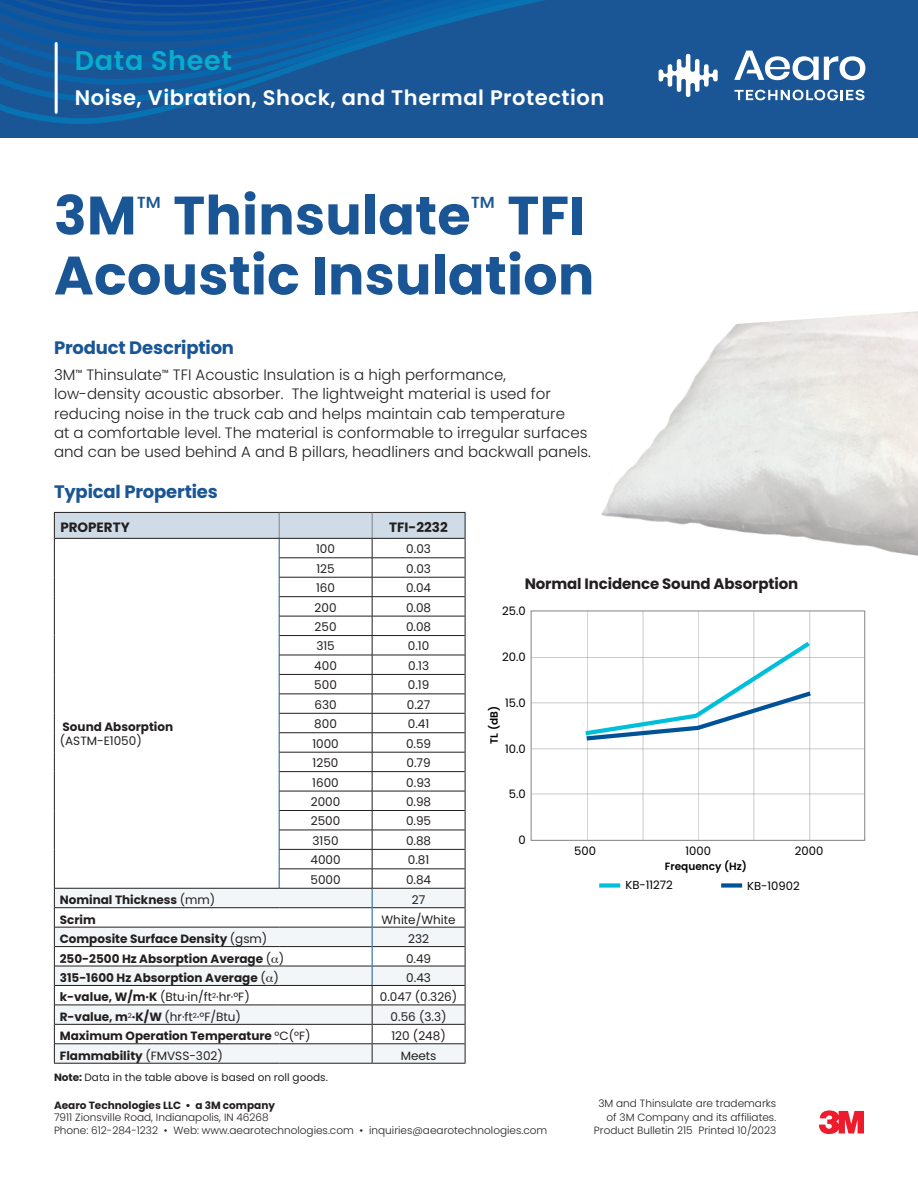
<style>
.page{position:relative;width:918px;height:1188px;background:#fff}
.page>*{position:absolute;margin:0;border:0;box-sizing:border-box;transform-origin:0 0}
.Main_Head{font:700 54px/60px "Poppins";letter-spacing:.005em;color:#1a5695}
.t1{font:600 27px "Poppins";letter-spacing:.025em;color:#08adcb}
.t2{font:600 21px "Poppins";letter-spacing:.025em;color:#fff}
.Subhead{font:700 18px "Poppins";letter-spacing:-.01em;color:#1a5695}
.Body{font:300 15px/19.2px "Poppins";color:#231f20}
.Graph_Head{font:700 15px "Poppins";letter-spacing:-.01em;color:#231f20}
.Graph_Header_FL{font:700 13.5px "Poppins";color:#231f20}
.Graph_Header_Centered{font:700 13.5px "Poppins";color:#231f20}
.Table_Text_Left_Column_Bold{font:700 12px/14.4px "Poppins";color:#231f20}
.Graph_Text_Centered{font:12px "Poppins";color:#231f20}
.Table_Text_Left_Column_Bold-2{font:12px "Poppins";color:#231f20}
.t3{font:11.55px "Poppins";color:#000}
.Address_Text_Front{font:300 10.5px "Poppins";color:#231f20}
.Address_FR_Light{font:300 10.5px/13.5px "Poppins";color:#231f20;text-align:right}
.Graph_Text_Centered-2{font:10.5px "Poppins";color:#231f20}
.Address_Bold_Front{font:700 10.5px "Poppins";color:#231f20}
.t4{font:600 10.5px "Poppins";color:#000}
.s1{font-weight:400}
.s2{font-weight:700}
</style>
<div class="page">
<img style="left:601px;top:311px;width:317px;height:245px">
<hr style="left:54px;top:1063px;width:225px;height:1px;background:#231f20">
<hr style="left:279px;top:1063px;width:93px;height:1px;background:#231f20">
<hr style="left:372px;top:1063px;width:93px;height:1px;background:#231f20">
<svg style="left:819px;top:1110px;width:45px;height:24px"></svg>
<div style="left:531px;top:610px;width:334px;height:231px;border:1px solid #929396"></div>
<hr style="left:531px;top:703px;width:334px;height:1px;background:#929396">
<hr style="left:531px;top:749px;width:334px;height:1px;background:#929396">
<hr style="left:531px;top:794px;width:334px;height:1px;background:#929396">
<hr style="left:643px;top:611px;width:1px;height:229px;background:#929396">
<hr style="left:698px;top:611px;width:1px;height:229px;background:#929396">
<hr style="left:587px;top:611px;width:1px;height:229px;background:#929396">
<hr style="left:754px;top:611px;width:1px;height:229px;background:#929396">
<hr style="left:809px;top:611px;width:1px;height:229px;background:#929396">
<hr style="left:531px;top:657px;width:334px;height:1px;background:#929396">
<div style="left:599px;top:883px;width:21px;height:5px;background:#00bfd8"></div>
<div style="left:721px;top:883px;width:21px;height:5px;background:#005298"></div>
<svg style="left:581px;top:638px;width:234px;height:105px"></svg>
<div style="left:0;top:0;width:918px;height:137px;background:#1a5695"></div>
<svg style="left:0;top:0;width:866px;height:124px"></svg>
<svg style="left:659px;top:53px;width:59px;height:45px"></svg>
<svg style="left:734px;top:90px;width:131px;height:10px"></svg>
<svg style="left:734px;top:51px;width:131px;height:29px"></svg>
<hr style="left:55px;top:43px;width:3px;height:69px;background:#fff">
<svg style="left:54px;top:512px;width:412px;height:551px"></svg>
<p class="t1" style="left:75px;top:45px;width:158px">Data Sheet</p>
<p class="t2" style="left:75px;top:86px;width:531px">Noise, Vibration, Shock, and Thermal Protection</p>
<h1 class="Main_Head" style="left:54px;top:186px;width:542px">3M<sup>™</sup> Thinsulate<sup>™</sup> TFI<br>Acoustic Insulation</h1>
<h5 class="Subhead" style="left:54px;top:337px;width:182px">Product Description</h5>
<p class="Body" style="left:54px;top:365px;width:538px">3M<sup>™</sup> Thinsulate<sup>™</sup> TFI Acoustic Insulation is a high performance, low-density acoustic absorber. The lightweight material is used for reducing noise in the truck cab and helps maintain cab temperature<br>at a comfortable level. The material is conformable to irregular surfaces and can be used behind A and B pillars, headliners and backwall panels.</p>
<h5 class="Subhead" style="left:54px;top:481px;width:165px">Typical Properties</h5>
<p class="Graph_Header_FL" style="left:60px;top:519px;width:71px">PROPERTY</p>
<p class="Graph_Header_Centered" style="left:389px;top:519px;width:60px">TFI-2232</p>
<p class="Graph_Text_Centered" style="left:316px;top:542px;width:20px">100</p>
<p class="Graph_Text_Centered" style="left:406px;top:542px;width:26px">0.03</p>
<p class="Graph_Text_Centered" style="left:316px;top:562px;width:20px">125</p>
<p class="Graph_Text_Centered" style="left:406px;top:562px;width:26px">0.03</p>
<p class="Graph_Text_Centered" style="left:316px;top:581px;width:20px">160</p>
<p class="Graph_Text_Centered" style="left:406px;top:581px;width:27px">0.04</p>
<p class="Graph_Text_Centered" style="left:315px;top:600px;width:23px">200</p>
<p class="Graph_Text_Centered" style="left:406px;top:600px;width:27px">0.08</p>
<p class="Graph_Text_Centered" style="left:315px;top:620px;width:23px">250</p>
<p class="Graph_Text_Centered" style="left:406px;top:620px;width:27px">0.08</p>
<p class="Graph_Text_Centered" style="left:316px;top:639px;width:20px">315</p>
<p class="Graph_Text_Centered" style="left:408px;top:639px;width:23px">0.10</p>
<p class="Graph_Text_Centered" style="left:314px;top:659px;width:24px">400</p>
<p class="Graph_Text_Centered" style="left:408px;top:659px;width:22px">0.13</p>
<p class="Graph_Text_Centered" style="left:314px;top:678px;width:24px">500</p>
<p class="Graph_Text_Centered" style="left:408px;top:678px;width:23px">0.19</p>
<p class="Graph_Text_Centered" style="left:314px;top:698px;width:24px">630</p>
<p class="Graph_Text_Centered" style="left:407px;top:698px;width:25px">0.27</p>
<p class="Table_Text_Left_Column_Bold" style="left:60px;top:719px;width:115px">Sound Absorption <span class="s1">(ASTM-E1050)</span></p>
<p class="Graph_Text_Centered" style="left:314px;top:717px;width:24px">800</p>
<p class="Graph_Text_Centered" style="left:408px;top:717px;width:23px">0.41</p>
<p class="Graph_Text_Centered" style="left:312px;top:737px;width:28px">1000</p>
<p class="Graph_Text_Centered" style="left:406px;top:737px;width:27px">0.59</p>
<p class="Graph_Text_Centered" style="left:313px;top:756px;width:27px">1250</p>
<p class="Graph_Text_Centered" style="left:407px;top:756px;width:26px">0.79</p>
<p class="Graph_Text_Centered" style="left:312px;top:775px;width:28px">1600</p>
<p class="Graph_Text_Centered" style="left:406px;top:775px;width:26px">0.93</p>
<p class="Graph_Text_Centered" style="left:311px;top:795px;width:31px">2000</p>
<p class="Graph_Text_Centered" style="left:406px;top:795px;width:27px">0.98</p>
<p class="Graph_Text_Centered" style="left:311px;top:814px;width:31px">2500</p>
<p class="Graph_Text_Centered" style="left:406px;top:814px;width:27px">0.95</p>
<p class="Graph_Text_Centered" style="left:313px;top:834px;width:27px">3150</p>
<p class="Graph_Text_Centered" style="left:406px;top:834px;width:27px">0.88</p>
<p class="Graph_Text_Centered" style="left:310px;top:853px;width:32px">4000</p>
<p class="Graph_Text_Centered" style="left:408px;top:853px;width:23px">0.81</p>
<p class="Graph_Text_Centered" style="left:310px;top:873px;width:32px">5000</p>
<p class="Graph_Text_Centered" style="left:406px;top:873px;width:27px">0.84</p>
<p class="Graph_Head" style="left:525px;top:575px;width:275px">Normal Incidence Sound Absorption</p>
<p class="t3" style="left:502px;top:604px;width:25px">25.0</p>
<p class="t3" style="left:502px;top:650px;width:25px">20.0</p>
<p class="t3" style="left:505px;top:696px;width:22px">15.0</p>
<p class="t3" style="left:505px;top:742px;width:22px">10.0</p>
<p class="t3" style="left:509px;top:788px;width:18px">5.0</p>
<p class="t4" style="left:488px;top:744px;width:39px;rotate:-90deg">TL (dB)</p>
<p class="t3" style="left:519px;top:833px;width:9px">0</p>
<p class="t3" style="left:574px;top:844px;width:23px">500</p>
<p class="t3" style="left:686px;top:844px;width:27px">1000</p>
<p class="t3" style="left:795px;top:844px;width:30px">2000</p>
<p class="t4" style="left:665px;top:860px;width:83px">Frequency (Hz)</p>
<p class="t3" style="left:625px;top:879px;width:49px">KB-11272</p>
<p class="t3" style="left:747px;top:879px;width:54px">KB-10902</p>
<p class="Table_Text_Left_Column_Bold" style="left:60px;top:893px;width:157px">Nominal Thickness <span class="s1">(mm)</span></p>
<p class="Graph_Text_Centered" style="left:412px;top:893px;width:15px">27</p>
<p class="Table_Text_Left_Column_Bold" style="left:60px;top:912px;width:38px">Scrim</p>
<p class="Graph_Text_Centered" style="left:382px;top:913px;width:76px">White/White</p>
<p class="Table_Text_Left_Column_Bold" style="left:60px;top:932px;width:209px">Composite Surface Density <span class="s1">(gsm)</span></p>
<p class="Graph_Text_Centered" style="left:408px;top:932px;width:22px">232</p>
<p class="Table_Text_Left_Column_Bold" style="left:60px;top:951px;width:226px">250-2500 Hz Absorption Average <span class="s1">( )</span></p>
<p class="Graph_Text_Centered" style="left:406px;top:951px;width:27px">0.49</p>
<p class="Table_Text_Left_Column_Bold" style="left:60px;top:971px;width:221px">315-1600 Hz Absorption Average <span class="s1">( )</span></p>
<p class="Graph_Text_Centered" style="left:406px;top:971px;width:26px">0.43</p>
<p class="Table_Text_Left_Column_Bold-2" style="left:60px;top:990px;width:192px"><span class="s2">k-value, W/m·K</span> (Btu·in/ft<sup>2</sup>·hr·°F)</p>
<p class="Graph_Text_Centered" style="left:380px;top:990px;width:79px">0.047 (0.326)</p>
<p class="Table_Text_Left_Column_Bold-2" style="left:60px;top:1010px;width:183px"><span class="s2">R-value, m</span><sup>2</sup><span class="s2">·K/W</span> (hr·ft<sup>2</sup>·°F/Btu)</p>
<p class="Graph_Text_Centered" style="left:391px;top:1010px;width:57px">0.56 (3.3)</p>
<p class="Table_Text_Left_Column_Bold" style="left:60px;top:1029px;width:252px">Maximum Operation Temperature <span class="s1">°C(°F)</span></p>
<p class="Graph_Text_Centered" style="left:391px;top:1029px;width:56px">120 (248)</p>
<p class="Table_Text_Left_Column_Bold" style="left:60px;top:1048px;width:165px">Flammability <span class="s1">(FMVSS-302)</span></p>
<p class="Graph_Text_Centered" style="left:401px;top:1049px;width:37px">Meets</p>
<p class="Address_Bold_Front" style="left:54px;top:1099px;width:223px">Aearo Technologies LLC • a 3M company</p>
<p class="Address_Text_Front" style="left:54px;top:1112px;width:216px">7911 Zionsville Road, Indianapolis, IN 46268</p>
<p class="Address_Text_Front" style="left:54px;top:1124px;width:495px">Phone: 612-284-1232 • Web: www.aearotechnologies.com • inquiries@aearotechnologies.com</p>
<p class="Graph_Text_Centered-2" style="left:54px;top:1071px;width:275px"><span class="s2">Note:</span> Data in the table above is based on roll goods.</p>
<p class="Address_FR_Light" style="left:594px;top:1097px;width:184px">3M and Thinsulate are trademarks of 3M Company and its affiliates.<br>Product Bulletin 215 Printed 10/2023</p>
</div>
